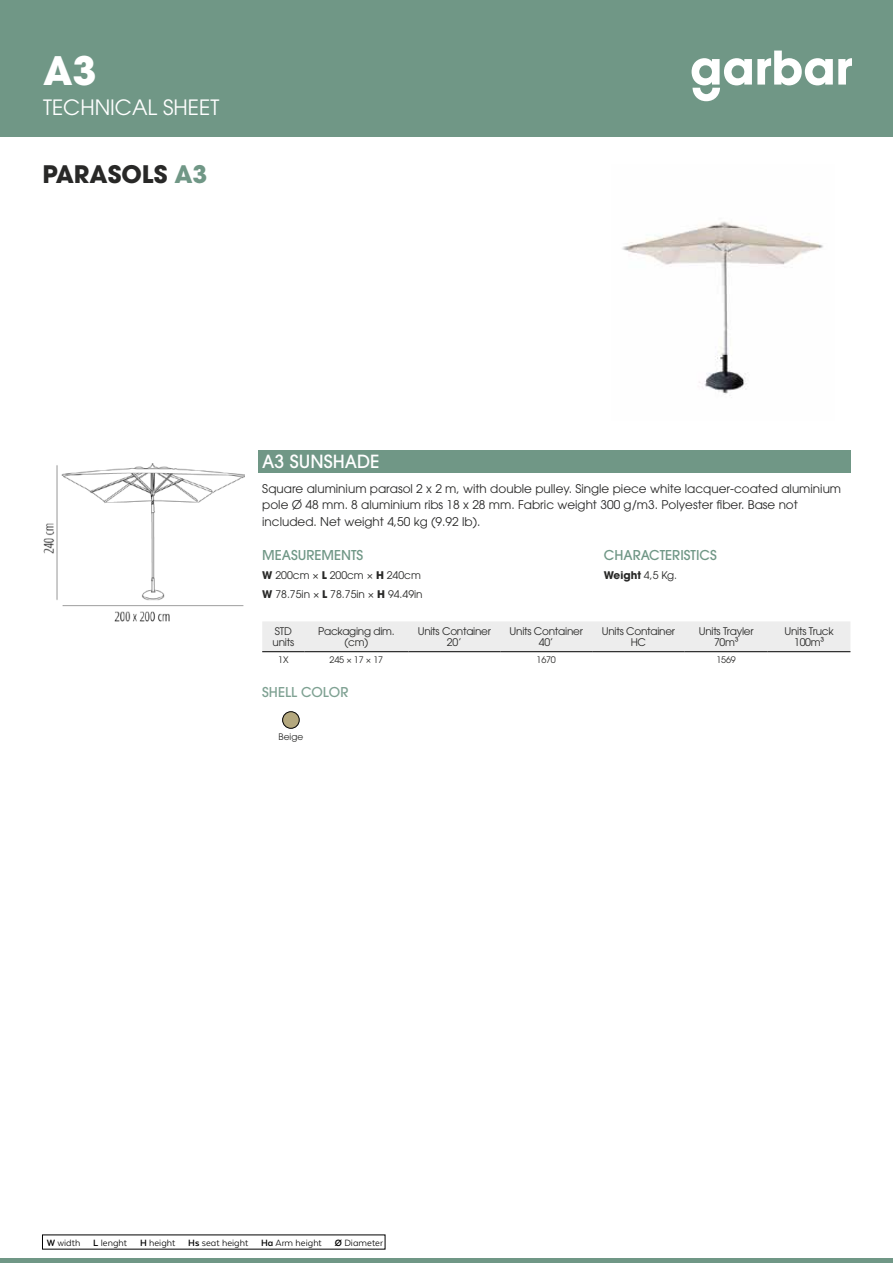
<style>
.page{position:relative;width:893px;height:1263px;background:#fff}
.page>*{position:absolute;margin:0;border:0;box-sizing:border-box;transform-origin:0 0}
.t1{font:700 39px "ITC Avant Garde Pro";color:#fff}
.t2{font:700 24px "ITC Avant Garde Pro";color:#282827}
.t3{font:21px "ITC Avant Garde Pro";color:#fff}
.t4{font:500 18px "ITC Avant Garde Pro";color:#fff}
.t5{font:500 13.5px "ITC Avant Garde Pro";color:#709786}
.t6{font:500 13.5px "ITC Avant Garde Pro";color:#7ea192}
.t7{font:12px/16.5px "ITC Avant Garde Pro";color:#282827}
.t8{font:10.5px/10.5px "ITC Avant Garde Pro";letter-spacing:-.025em;color:#282827;text-align:center}
.t9{font:10.5px "Texta Alt";color:#000}
.t10{font:10.5px/19.2px "ITC Avant Garde Pro";color:#282827}
.t11{font:700 10.5px "ITC Avant Garde Pro";color:#282827}
.t12{font:9px "ITC Avant Garde Pro";letter-spacing:-.02em;color:#282827}
.s1{color:#709786}
.s2{font-weight:700}
.s3{font-weight:400}
</style>
<div class="page">
<hr style="left:0;top:1259px;width:893px;height:4px;background:#709786">
<div style="left:0;top:0;width:893px;height:137px;background:#709786"></div>
<svg style="left:692px;top:51px;width:160px;height:50px"></svg>
<img style="left:622px;top:221px;width:201px;height:173px">
<div style="left:258px;top:450px;width:592px;height:22px;background:#709786"></div>
<div style="left:262px;top:621px;width:588px;height:30px;background:#ededed"></div>
<hr style="left:262px;top:651px;width:42px;height:1px;background:#000">
<hr style="left:304px;top:651px;width:104px;height:1px;background:#000">
<hr style="left:408px;top:651px;width:92px;height:1px;background:#000">
<hr style="left:500px;top:651px;width:92px;height:1px;background:#000">
<hr style="left:592px;top:651px;width:93px;height:1px;background:#000">
<hr style="left:685px;top:651px;width:83px;height:1px;background:#000">
<hr style="left:768px;top:651px;width:82px;height:1px;background:#000">
<img style="left:283px;top:712px;width:16px;height:16px;border-radius:8px">
<div style="left:282px;top:711px;width:17px;height:17px;border:1px solid #000;border-radius:50%"></div>
<img style="left:43px;top:463px;width:201px;height:159px">
<h1 class="t1" style="left:43px;top:45px;width:55px">A3</h1>
<h3 class="t3" style="left:43px;top:94px;width:178px">TECHNICAL SHEET</h3>
<h2 class="t2" style="left:43px;top:158px;width:166px">PARASOLS <span class="s1">A3</span></h2>
<h3 class="t4" style="left:262px;top:450px;width:119px">A3 SUNSHADE</h3>
<p class="t7" style="left:262px;top:480px;width:580px">Square aluminium parasol 2 x 2 m, with double pulley. Single piece white lacquer-coated aluminium pole Ø 48 mm. 8 aluminium ribs 18 x 28 mm. Fabric weight 300 g/m3. Polyester fiber. Base not included. Net weight 4,50 kg (9.92 lb).</p>
<p class="t5" style="left:262px;top:546px;width:103px">MEASUREMENTS</p>
<p class="t10" style="left:262px;top:566px;width:162px"><span class="s2">W</span> 200cm × <span class="s2">L</span> 200cm × <span class="s2">H</span> 240cm<br><span class="s2">W</span> 78.75in × <span class="s2">L</span> 78.75in × <span class="s2">H</span> 94.49in</p>
<p class="t5" style="left:604px;top:546px;width:114px">CHARACTERISTICS</p>
<p class="t11" style="left:604px;top:568px;width:75px">Weight <span class="s3">4,5 Kg.</span></p>
<p class="t8" style="left:273px;top:626px;width:23px;text-align:left">STD units</p>
<p class="t8" style="left:318px;top:626px;width:78px">Packaging dim. (cm)</p>
<p class="t8" style="left:418px;top:626px;width:75px">Units Container<br>20’</p>
<p class="t8" style="left:510px;top:626px;width:75px">Units Container<br>40’</p>
<p class="t8" style="left:602px;top:626px;width:75px">Units Container<br>HC</p>
<p class="t8" style="left:699px;top:626px;width:56px">Units Trayler<br>70m³</p>
<p class="t8" style="left:784px;top:626px;width:51px">Units Truck<br>100m³</p>
<p class="t12" style="left:278px;top:654px;width:12px">1X</p>
<p class="t12" style="left:330px;top:654px;width:55px">245 × 17 × 17</p>
<p class="t12" style="left:536px;top:654px;width:21px">1670</p>
<p class="t12" style="left:716px;top:654px;width:21px">1569</p>
<p class="t6" style="left:262px;top:683px;width:88px">SHELL COLOR</p>
<p class="t12" style="left:279px;top:731px;width:26px">Beige</p>
<p class="t9" style="left:47px;top:1237px;width:338px"><span class="s2">W</span> width <span class="s2">L</span> lenght <span class="s2">H</span> height <span class="s2">Hs</span> seat height <span class="s2">Ha</span> Arm height <span class="s2">Ø</span> Diameter</p>
</div>
